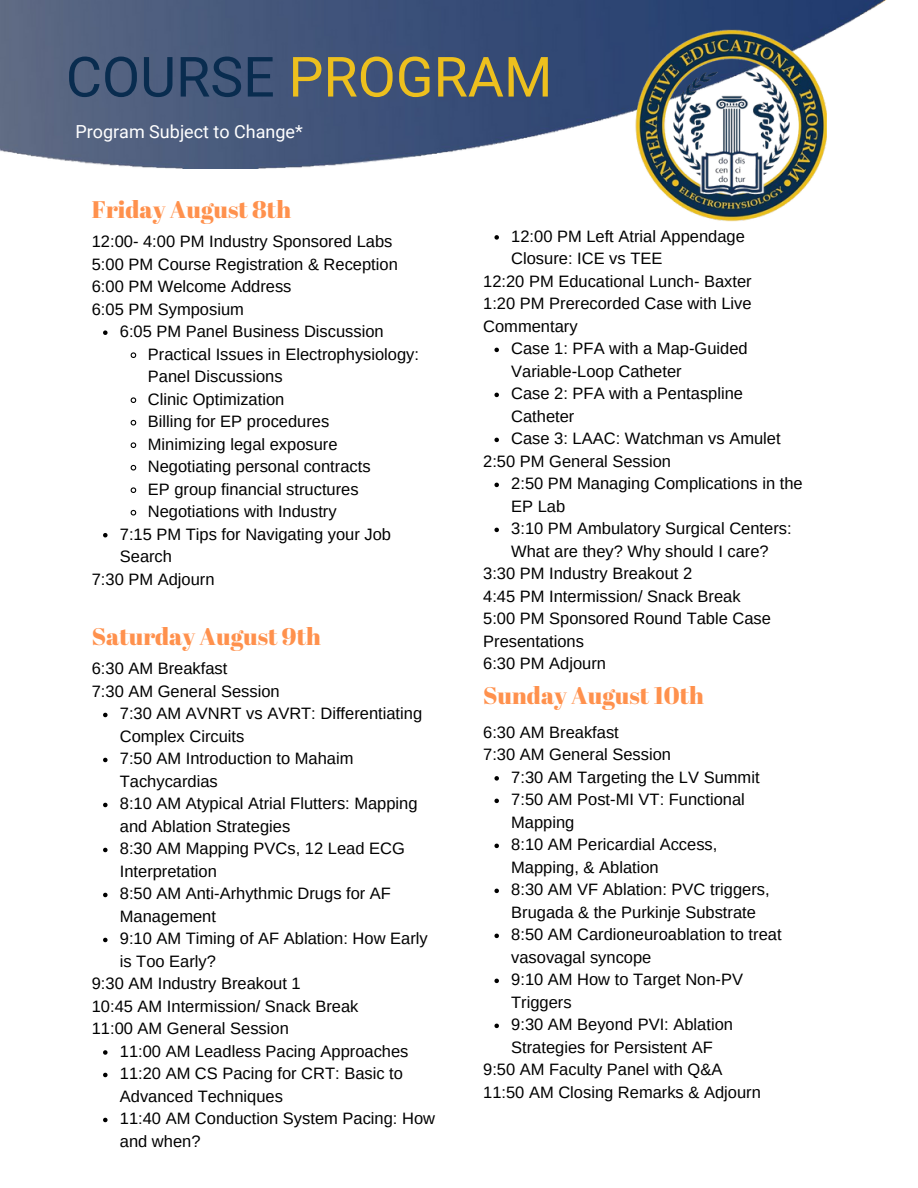
<style>
.page{position:relative;width:918px;height:1188px;background:#fff}
.page>*{position:absolute;margin:0;border:0;box-sizing:border-box;transform-origin:0 0}
.t1{font:55.5px "Roboto";color:#edc01e}
.t2{font:24px "Abril Fatface";color:#ff914d}
.t3{font:18px "Roboto";color:#fff}
.t4{font:16.5px/22.5px "Arimo";color:#000}
.s1{color:#092c4f}
</style>
<div class="page">
<img style="left:0;top:0;width:884px;height:169px">
<img style="left:37px;top:44px;width:466px;height:99px">
<img style="left:634px;top:29px;width:192px;height:192px">
<svg style="left:103px;top:330px;width:5px;height:5px"></svg>
<svg style="left:130px;top:352px;width:7px;height:6px"></svg>
<svg style="left:130px;top:397px;width:7px;height:6px"></svg>
<svg style="left:130px;top:419px;width:7px;height:7px"></svg>
<svg style="left:130px;top:442px;width:7px;height:6px"></svg>
<svg style="left:130px;top:464px;width:7px;height:7px"></svg>
<svg style="left:130px;top:487px;width:7px;height:6px"></svg>
<svg style="left:130px;top:509px;width:7px;height:7px"></svg>
<svg style="left:103px;top:533px;width:5px;height:4px"></svg>
<svg style="left:103px;top:713px;width:5px;height:4px"></svg>
<svg style="left:103px;top:758px;width:5px;height:4px"></svg>
<svg style="left:103px;top:803px;width:5px;height:4px"></svg>
<svg style="left:103px;top:848px;width:5px;height:4px"></svg>
<svg style="left:103px;top:893px;width:5px;height:4px"></svg>
<svg style="left:103px;top:938px;width:5px;height:4px"></svg>
<svg style="left:103px;top:1050px;width:5px;height:5px"></svg>
<svg style="left:103px;top:1073px;width:5px;height:4px"></svg>
<svg style="left:103px;top:1118px;width:5px;height:4px"></svg>
<svg style="left:494px;top:235px;width:5px;height:5px"></svg>
<svg style="left:494px;top:348px;width:5px;height:4px"></svg>
<svg style="left:494px;top:393px;width:5px;height:4px"></svg>
<svg style="left:494px;top:438px;width:5px;height:4px"></svg>
<svg style="left:494px;top:483px;width:5px;height:4px"></svg>
<svg style="left:494px;top:528px;width:5px;height:4px"></svg>
<svg style="left:494px;top:776px;width:5px;height:5px"></svg>
<svg style="left:494px;top:799px;width:5px;height:4px"></svg>
<svg style="left:494px;top:844px;width:5px;height:4px"></svg>
<svg style="left:494px;top:889px;width:5px;height:4px"></svg>
<svg style="left:494px;top:934px;width:5px;height:4px"></svg>
<svg style="left:494px;top:979px;width:5px;height:4px"></svg>
<svg style="left:494px;top:1024px;width:5px;height:4px"></svg>
<p class="t1" style="left:66px;top:45px;width:488px"><span class="s1">COURSE</span> PROGRAM</p>
<h1 class="t3" style="left:75px;top:121px;width:229px">Program Subject to Change*</h1>
<h2 class="t2" style="left:92px;top:192px;width:201px">Friday August 8th</h2>
<p class="t4" style="left:92px;top:230px;width:302px">12:00- 4:00 PM Industry Sponsored Labs</p>
<p class="t4" style="left:92px;top:253px;width:308px">5:00 PM Course Registration &amp; Reception</p>
<p class="t4" style="left:92px;top:275px;width:201px">6:00 PM Welcome Address</p>
<p class="t4" style="left:92px;top:298px;width:154px">6:05 PM Symposium</p>
<p class="t4" style="left:120px;top:320px;width:265px">6:05 PM Panel Business Discussion</p>
<p class="t4" style="left:148px;top:343px;width:273px">Practical Issues in Electrophysiology:<br>Panel Discussions</p>
<p class="t4" style="left:148px;top:388px;width:138px">Clinic Optimization</p>
<p class="t4" style="left:148px;top:410px;width:183px">Billing for EP procedures</p>
<p class="t4" style="left:148px;top:433px;width:191px">Minimizing legal exposure</p>
<p class="t4" style="left:148px;top:455px;width:224px">Negotiating personal contracts</p>
<p class="t4" style="left:148px;top:478px;width:212px">EP group financial structures</p>
<p class="t4" style="left:148px;top:500px;width:190px">Negotiations with Industry</p>
<p class="t4" style="left:120px;top:523px;width:273px">7:15 PM Tips for Navigating your Job<br>Search</p>
<p class="t4" style="left:92px;top:568px;width:124px">7:30 PM Adjourn</p>
<h2 class="t2" style="left:92px;top:619px;width:231px">Saturday August 9th</h2>
<p class="t4" style="left:92px;top:658px;width:137px">6:30 AM Breakfast</p>
<p class="t4" style="left:92px;top:680px;width:189px">7:30 AM General Session</p>
<p class="t4" style="left:120px;top:703px;width:304px">7:30 AM AVNRT vs AVRT: Differentiating<br>Complex Circuits</p>
<p class="t4" style="left:120px;top:748px;width:235px">7:50 AM Introduction to Mahaim<br>Tachycardias</p>
<p class="t4" style="left:120px;top:793px;width:299px">8:10 AM Atypical Atrial Flutters: Mapping and Ablation Strategies</p>
<p class="t4" style="left:120px;top:838px;width:287px">8:30 AM Mapping PVCs, 12 Lead ECG<br>Interpretation</p>
<p class="t4" style="left:120px;top:883px;width:273px">8:50 AM Anti-Arhythmic Drugs for AF<br>Management</p>
<p class="t4" style="left:120px;top:928px;width:309px">9:10 AM Timing of AF Ablation: How Early is Too Early?</p>
<p class="t4" style="left:92px;top:973px;width:210px">9:30 AM Industry Breakout 1</p>
<p class="t4" style="left:92px;top:995px;width:268px">10:45 AM Intermission/ Snack Break</p>
<p class="t4" style="left:92px;top:1018px;width:199px">11:00 AM General Session</p>
<p class="t4" style="left:120px;top:1040px;width:290px">11:00 AM Leadless Pacing Approaches</p>
<p class="t4" style="left:120px;top:1063px;width:285px">11:20 AM CS Pacing for CRT: Basic to<br>Advanced Techniques</p>
<p class="t4" style="left:120px;top:1108px;width:317px">11:40 AM Conduction System Pacing: How and when?</p>
<p class="t4" style="left:511px;top:225px;width:235px">12:00 PM Left Atrial Appendage<br>Closure: ICE vs TEE</p>
<p class="t4" style="left:483px;top:270px;width:270px">12:20 PM Educational Lunch- Baxter</p>
<p class="t4" style="left:483px;top:292px;width:270px">1:20 PM Prerecorded Case with Live<br>Commentary</p>
<p class="t4" style="left:511px;top:337px;width:238px">Case 1: PFA with a Map-Guided<br>Variable-Loop Catheter</p>
<p class="t4" style="left:511px;top:382px;width:233px">Case 2: PFA with a Pentaspline<br>Catheter</p>
<p class="t4" style="left:511px;top:427px;width:271px">Case 3: LAAC: Watchman vs Amulet</p>
<p class="t4" style="left:483px;top:450px;width:189px">2:50 PM General Session</p>
<p class="t4" style="left:511px;top:472px;width:293px">2:50 PM Managing Complications in the<br>EP Lab</p>
<p class="t4" style="left:511px;top:517px;width:282px">3:10 PM Ambulatory Surgical Centers:<br>What are they? Why should I care?</p>
<p class="t4" style="left:483px;top:562px;width:210px">3:30 PM Industry Breakout 2</p>
<p class="t4" style="left:483px;top:585px;width:259px">4:45 PM Intermission/ Snack Break</p>
<p class="t4" style="left:483px;top:607px;width:289px">5:00 PM Sponsored Round Table Case<br>Presentations</p>
<p class="t4" style="left:483px;top:652px;width:124px">6:30 PM Adjourn</p>
<h2 class="t2" style="left:483px;top:678px;width:222px">Sunday August 10th</h2>
<p class="t4" style="left:483px;top:721px;width:137px">6:30 AM Breakfast</p>
<p class="t4" style="left:483px;top:743px;width:189px">7:30 AM General Session</p>
<p class="t4" style="left:511px;top:766px;width:250px">7:30 AM Targeting the LV Summit</p>
<p class="t4" style="left:511px;top:788px;width:235px">7:50 AM Post-MI VT: Functional<br>Mapping</p>
<p class="t4" style="left:511px;top:833px;width:208px">8:10 AM Pericardial Access,<br>Mapping, &amp; Ablation</p>
<p class="t4" style="left:511px;top:878px;width:260px">8:30 AM VF Ablation: PVC triggers,<br>Brugada &amp; the Purkinje Substrate</p>
<p class="t4" style="left:511px;top:923px;width:272px">8:50 AM Cardioneuroablation to treat vasovagal syncope</p>
<p class="t4" style="left:511px;top:968px;width:233px">9:10 AM How to Target Non-PV<br>Triggers</p>
<p class="t4" style="left:511px;top:1013px;width:223px">9:30 AM Beyond PVI: Ablation<br>Strategies for Persistent AF</p>
<p class="t4" style="left:483px;top:1058px;width:241px">9:50 AM Faculty Panel with Q&amp;A</p>
<p class="t4" style="left:483px;top:1081px;width:279px">11:50 AM Closing Remarks &amp; Adjourn</p>
</div>
